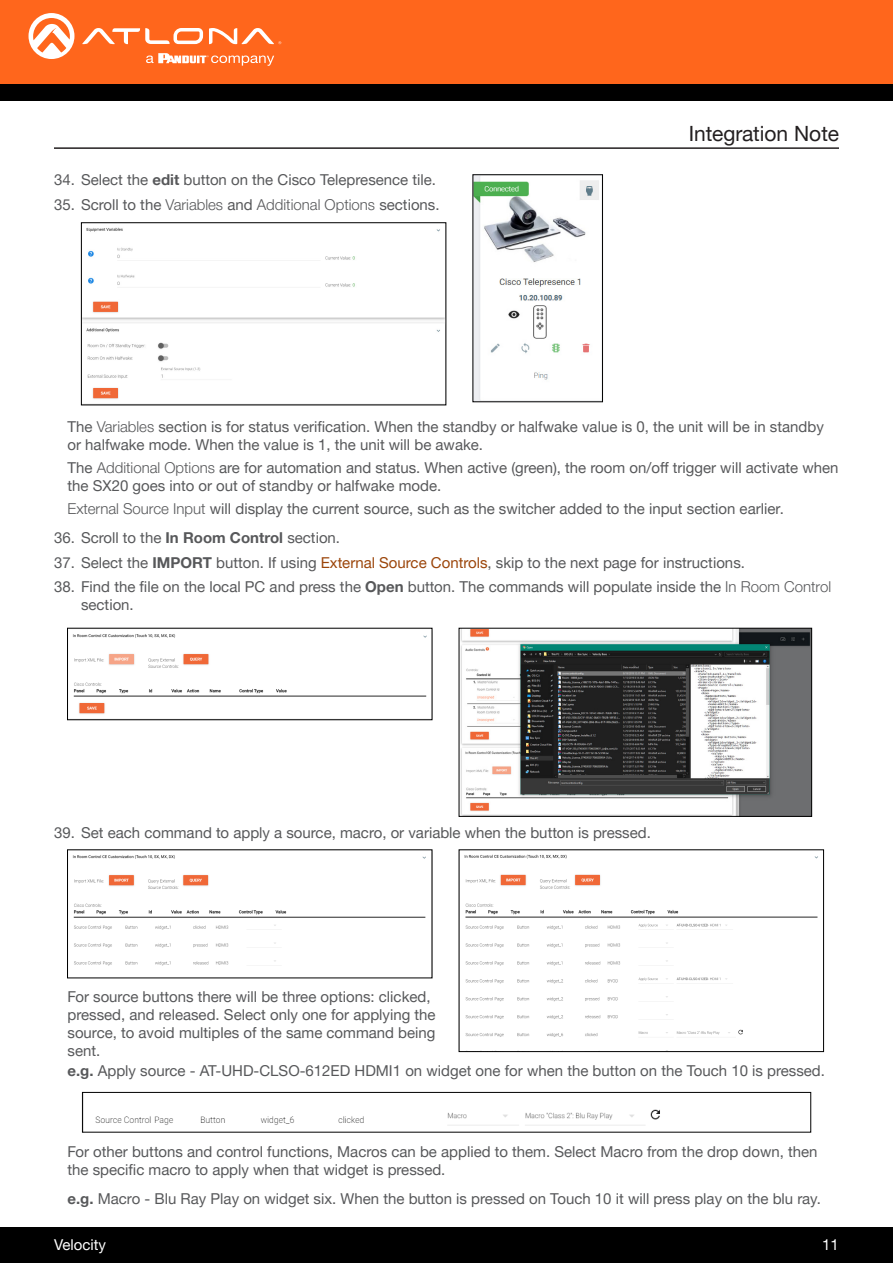
<style>
.page{position:relative;width:893px;height:1263px;background:#fff}
.page>*{position:absolute;margin:0;border:0;box-sizing:border-box;transform-origin:0 0}
.Non_TOC_Section_Head{font:21px "Helvetica Neue LTW1 G";color:#231f20}
.General_Text{font:15px/18px "Helvetica Neue LTW1 G";color:#57585a}
.t1{font:15px "Helvetica Neue LTW1 G";color:#fff}
.s1{font-weight:700}
.s2{font-weight:300}
.s3{color:#9b450a}
</style>
<div class="page">
<div style="left:0;top:1227px;width:893px;height:36px;background:#000"></div>
<div style="left:0;top:0;width:893px;height:84px;background:#ff661c"></div>
<div style="left:0;top:84px;width:893px;height:16px;background:#000"></div>
<svg style="left:82px;top:28px;width:121px;height:16px"></svg>
<svg style="left:209px;top:28px;width:72px;height:16px"></svg>
<svg style="left:29px;top:13px;width:45px;height:46px"></svg>
<svg style="left:146px;top:53px;width:128px;height:13px"></svg>
<hr style="left:54px;top:147px;width:785px;height:2px;background:#231f20">
<img style="left:72px;top:634px;width:355px;height:80px">
<div style="left:67px;top:628px;width:365px;height:92px;border:1px solid #000"></div>
<img style="left:461px;top:630px;width:349px;height:185px">
<div style="left:459px;top:628px;width:353px;height:189px;border:1px solid #000"></div>
<img style="left:72px;top:855px;width:354px;height:111px">
<img style="left:464px;top:854px;width:354px;height:183px">
<div style="left:459px;top:849px;width:365px;height:203px;border:1px solid #000"></div>
<img style="left:95px;top:1109px;width:565px;height:17px">
<div style="left:82px;top:1092px;width:729px;height:40px;border:1px solid #000"></div>
<img style="left:83px;top:227px;width:361px;height:172px">
<div style="left:81px;top:222px;width:365px;height:183px;border:1px solid #000"></div>
<img style="left:474px;top:176px;width:125px;height:224px">
<div style="left:472px;top:174px;width:131px;height:228px;border:1px solid #000"></div>
<p class="General_Text" style="left:54px;top:171px;width:384px">34. Select the <span class="s1">edit</span> button on the Cisco Telepresence tile.</p>
<p class="General_Text" style="left:54px;top:195px;width:387px">35. Scroll to the <span class="s2">Variables</span> and <span class="s2">Additional Options</span> sections.</p>
<p class="Non_TOC_Section_Head" style="left:689px;top:120px;width:152px">Integration Note</p>
<p class="General_Text" style="left:68px;top:418px;width:758px">The <span class="s2">Variables</span> section is for status verification. When the standby or halfwake value is 0, the unit will be in standby or halfwake mode. When the value is 1, the unit will be awake.</p>
<p class="General_Text" style="left:68px;top:459px;width:772px">The <span class="s2">Additional Options</span> are for automation and status. When active (green), the room on/off trigger will activate when the SX20 goes into or out of standby or halfwake mode.</p>
<p class="General_Text" style="left:68px;top:499px;width:718px"><span class="s2">External Source Input</span> will display the current source, such as the switcher added to the input section earlier.</p>
<p class="General_Text" style="left:54px;top:528px;width:288px">36. Scroll to the <span class="s1">In Room Control</span> section.</p>
<p class="General_Text" style="left:54px;top:553px;width:692px">37. Select the <span class="s1">IMPORT</span> button. If using <span class="s3">External Source Controls</span>, skip to the next page for instructions.</p>
<p class="General_Text" style="left:81px;top:578px;width:752px;text-indent:-27px">38. Find the file on the local PC and press the <span class="s1">Open</span> button. The commands will populate inside the <span class="s2">In Room Control </span>section.</p>
<p class="General_Text" style="left:54px;top:824px;width:598px">39. Set each command to apply a source, macro, or variable when the button is pressed.</p>
<p class="General_Text" style="left:68px;top:987px;width:370px">For source buttons there will be three options: clicked, pressed, and released. Select only one for applying the source, to avoid multiples of the same command being sent.</p>
<p class="General_Text" style="left:68px;top:1062px;width:759px"><span class="s1">e.g.</span> Apply source - AT-UHD-CLSO-612ED HDMI1 on widget one for when the button on the Touch 10 is pressed.</p>
<p class="General_Text" style="left:68px;top:1142px;width:751px">For other buttons and control functions, Macros can be applied to them. Select Macro from the drop down, then the specific macro to apply when that widget is pressed.</p>
<p class="General_Text" style="left:68px;top:1189px;width:755px"><span class="s1">e.g.</span> Macro - Blu Ray Play on widget six. When the button is pressed on Touch 10 it will press play on the blu ray.</p>
<p class="t1" style="left:54px;top:1235px;width:54px">Velocity</p>
<p class="t1" style="left:822px;top:1235px;width:18px">11</p>
</div>
